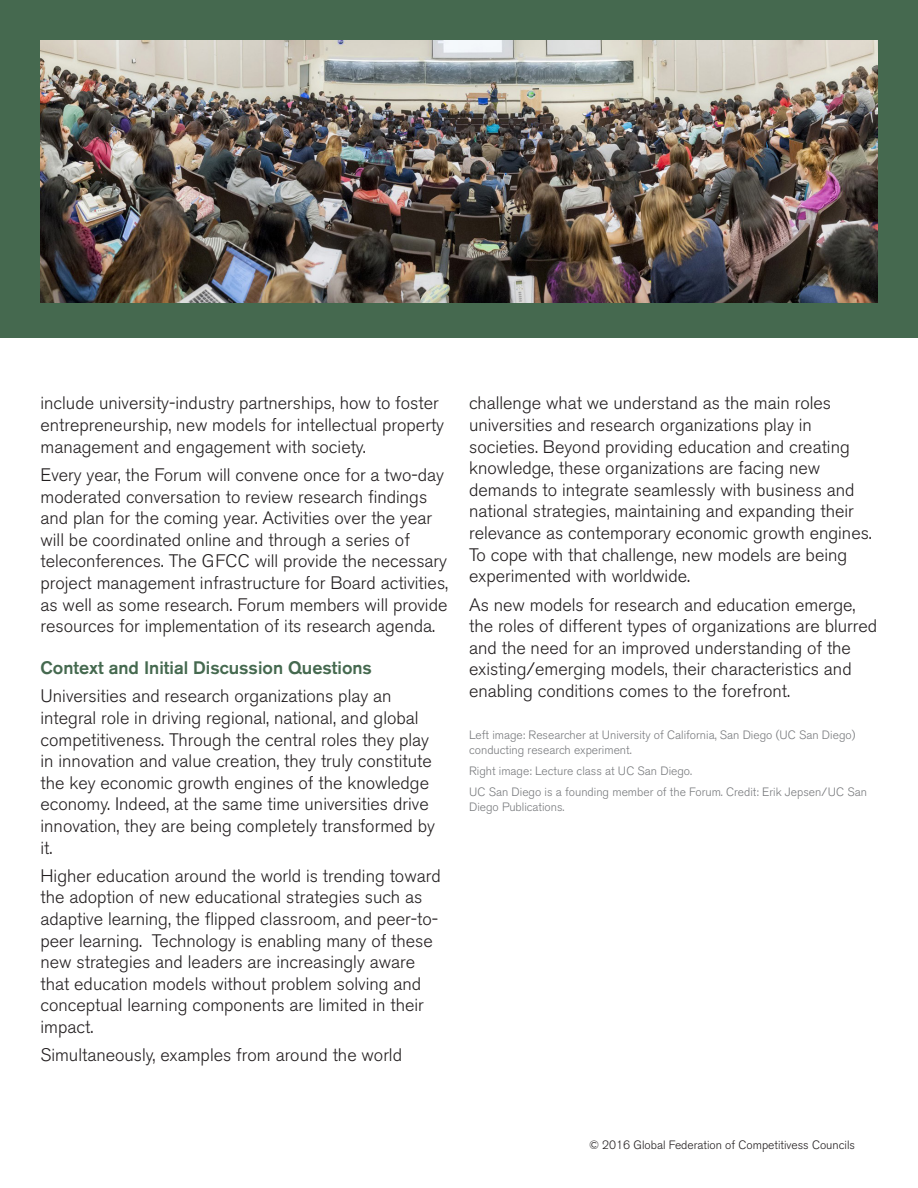
<style>
.page{position:relative;width:918px;height:1188px;background:#fff}
.page>*{position:absolute;margin:0;border:0;box-sizing:border-box;transform-origin:0 0}
.Body{font:300 18px/21.6px "Akzidenz Grotesk BE";color:#231f20}
.Subhead{font:500 18px "Akzidenz Grotesk BE";color:#45694f}
.t1{font:300 12px/14.4px "Akzidenz Grotesk BE";color:#787a7d}
.t2{font:300 12px "Akzidenz Grotesk BE";color:#231f20}
</style>
<div class="page">
<div style="left:0;top:0;width:918px;height:338px;background:#45694f"></div>
<img style="left:40px;top:40px;width:838px;height:262px">
<p class="Body" style="left:40px;top:393px;width:405px">include university-industry partnerships, how to foster entrepreneurship, new models for intellectual property management and engagement with society.</p>
<p class="Body" style="left:40px;top:464px;width:409px">Every year, the Forum will convene once for a two-day moderated conversation to review research findings and plan for the coming year. Activities over the year will be coordinated online and through a series of teleconferences. The GFCC will provide the necessary project management infrastructure for Board activities, as well as some research. Forum members will provide resources for implementation of its research agenda.</p>
<p class="Subhead" style="left:40px;top:657px;width:333px">Context and Initial Discussion Questions</p>
<p class="Body" style="left:40px;top:686px;width:396px">Universities and research organizations play an integral role in driving regional, national, and global competitiveness. Through the central roles they play in innovation and value creation, they truly constitute the key economic growth engines of the knowledge economy. Indeed, at the same time universities drive innovation, they are being completely transformed by it.</p>
<p class="Body" style="left:40px;top:865px;width:402px">Higher education around the world is trending toward the adoption of new educational strategies such as adaptive learning, the flipped classroom, and peer-to&shy;peer learning. Technology is enabling many of these new strategies and leaders are increasingly aware that education models without problem solving and conceptual learning components are limited in their impact.</p>
<p class="Body" style="left:40px;top:1045px;width:363px">Simultaneously, examples from around the world</p>
<p class="Body" style="left:469px;top:393px;width:404px">challenge what we understand as the main roles universities and research organizations play in societies. Beyond providing education and creating knowledge, these organizations are facing new demands to integrate seamlessly with business and national strategies, maintaining and expanding their relevance as contemporary economic growth engines.<br>To cope with that challenge, new models are being experimented with worldwide.</p>
<p class="Body" style="left:469px;top:594px;width:410px">As new models for research and education emerge, the roles of different types of organizations are blurred and the need for an improved understanding of the existing/emerging models, their characteristics and enabling conditions comes to the forefront.</p>
<p class="t1" style="left:469px;top:728px;width:388px">Left image: Researcher at University of California, San Diego (UC San Diego) conducting research experiment.</p>
<p class="t1" style="left:469px;top:764px;width:225px">Right image: Lecture class at UC San Diego.</p>
<p class="t1" style="left:469px;top:785px;width:399px">UC San Diego is a founding member of the Forum. Credit: Erik Jepsen/UC San<br>Diego Publications.</p>
<p class="t2" style="left:589px;top:1138px;width:268px">© 2016 Global Federation of Competitivess Councils</p>
</div>
